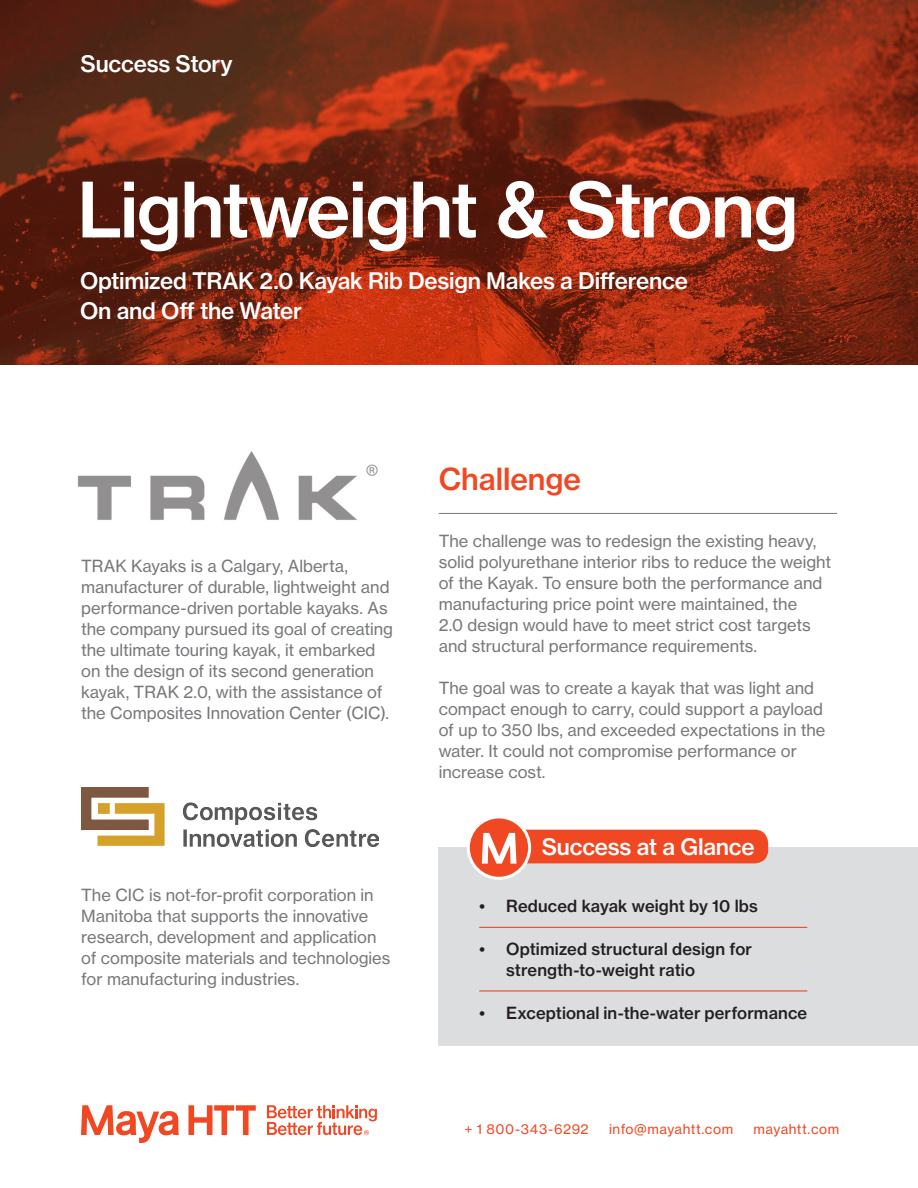
<style>
.page{position:relative;width:918px;height:1188px;background:#fff}
.page>*{position:absolute;margin:0;border:0;box-sizing:border-box;transform-origin:0 0}
.t1{font:75px "N Haas Grotesk TX Std 65 Md";letter-spacing:-.025em;color:#fff}
.t2{font:30px "N Haas Grotesk TX Std 65 Md";color:#f04822}
.t3{font:22.5px/30px "N Haas Grotesk TX Std 65 Md";letter-spacing:-.01em;color:#fff}
.t4{font:16.5px/21px "N Haas Grotesk TX Std 55 Rg";color:#76787b}
.t5{font:16.5px/21px "N Haas Grotesk TX Std 65 Md";letter-spacing:.005em;color:#231f20}
.t6{font:13.5px "N Haas Grotesk TX Std 55 Rg";letter-spacing:.04em;color:#f04822}
</style>
<div class="page">
<svg style="left:267px;top:1105px;width:110px;height:30px"></svg>
<svg style="left:188px;top:1105px;width:68px;height:30px"></svg>
<svg style="left:81px;top:1105px;width:98px;height:38px"></svg>
<img style="left:0;top:0;width:918px;height:364px">
<img style="left:77px;top:451px;width:301px;height:69px">
<div style="left:439px;top:847px;width:479px;height:199px;background:#dcdddf"></div>
<hr style="left:479px;top:927px;width:328px;height:1px;background:#f04822">
<hr style="left:479px;top:990px;width:328px;height:2px;background:#f04822">
<svg style="left:468px;top:817px;width:62px;height:61px"></svg>
<div style="left:467px;top:815px;width:64px;height:65px;border:3px solid #fff;border-radius:50%"></div>
<svg style="left:482px;top:830px;width:286px;height:34px;background:#f05836"></svg>
<img style="left:81px;top:787px;width:298px;height:60px">
<hr style="left:439px;top:513px;width:398px;height:1px;background:#76787b">
<h3 class="t3" style="left:81px;top:48px;width:154px">Success Story</h3>
<h1 class="t1" style="left:77px;top:163px;width:723px">Lightweight &amp; Strong</h1>
<h3 class="t3" style="left:80px;top:266px;width:609px">Optimized TRAK 2.0 Kayak Rib Design Makes a Difference<br>On and Off the Water</h3>
<p class="t4" style="left:81px;top:556px;width:313px">TRAK Kayaks is a Calgary, Alberta, manufacturer of durable, lightweight and performance-driven portable kayaks. As the company pursued its goal of creating the ultimate touring kayak, it embarked on the design of its second generation kayak, TRAK 2.0, with the assistance of the Composites Innovation Center (CIC).</p>
<p class="t4" style="left:81px;top:884px;width:311px">The CIC is not-for-profit corporation in Manitoba that supports the innovative research, development and application of composite materials and technologies for manufacturing industries.</p>
<h2 class="t2" style="left:439px;top:460px;width:144px">Challenge</h2>
<p class="t4" style="left:439px;top:530px;width:394px">The challenge was to redesign the existing heavy, solid polyurethane interior ribs to reduce the weight of the Kayak. To ensure both the performance and manufacturing price point were maintained, the<br>2.0 design would have to meet strict cost targets and structural performance requirements.</p>
<p class="t4" style="left:439px;top:677px;width:388px">The goal was to create a kayak that was light and compact enough to carry, could support a payload of up to 350 lbs, and exceeded expectations in the water. It could not compromise performance or increase cost.</p>
<h3 class="t3" style="left:542px;top:832px;width:214px">Success at a Glance</h3>
<p class="t5" style="left:479px;top:896px;width:280px">• Reduced kayak weight by 10 lbs</p>
<p class="t5" style="left:506px;top:938px;width:247px;text-indent:-27px">• Optimized structural design for strength-to-weight ratio</p>
<p class="t5" style="left:479px;top:1002px;width:330px">• Exceptional in-the-water performance</p>
<p class="t6" style="left:464px;top:1120px;width:126px">+ 1 800-343-6292</p>
<p class="t6" style="left:609px;top:1120px;width:126px">info@mayahtt.com</p>
<p class="t6" style="left:754px;top:1120px;width:87px">mayahtt.com</p>
</div>
